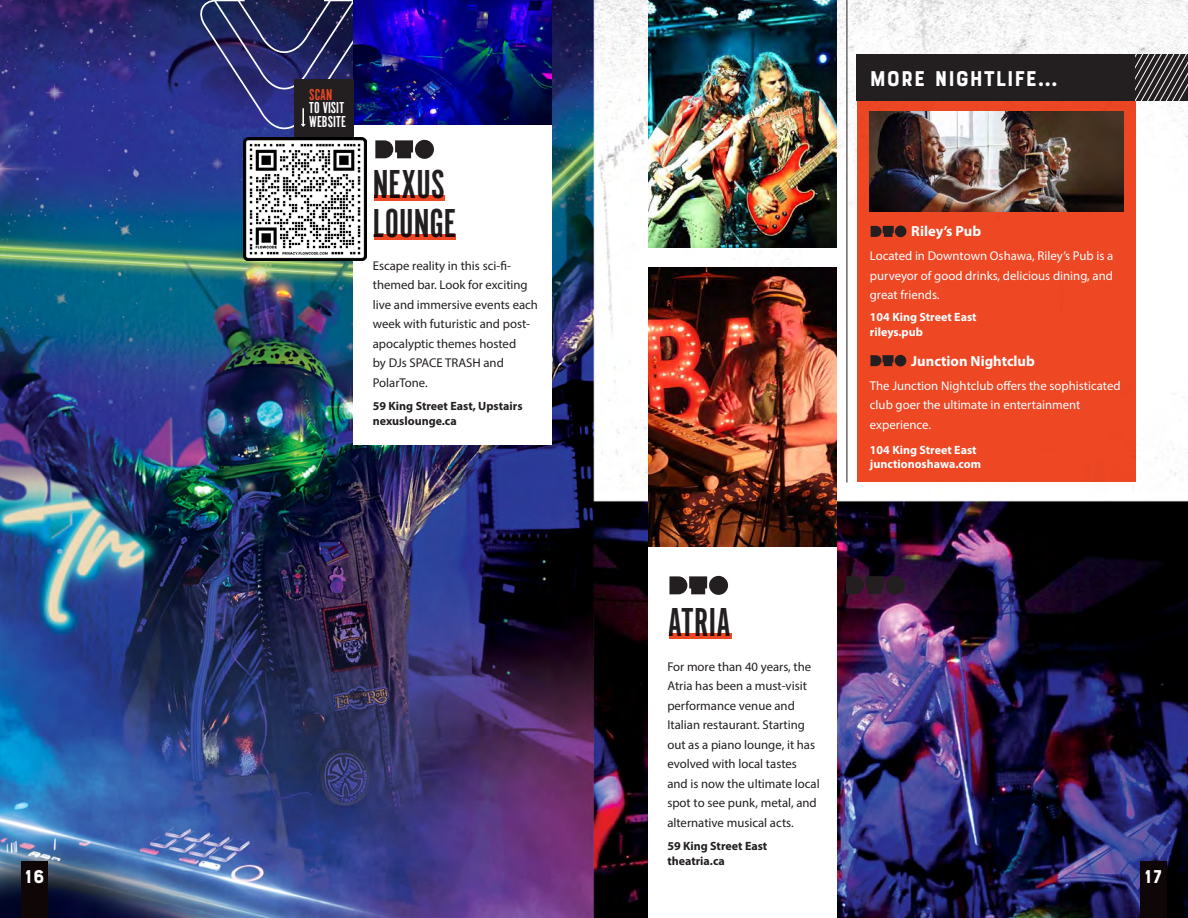
<style>
.page{position:relative;width:1188px;height:918px;background:#fff}
.page>*{position:absolute;margin:0;border:0;box-sizing:border-box;transform-origin:0 0}
.t1{font:42px "Alternate Got No 1 D";color:#231f20}
.t2{font:22.5px "Bourton Base";letter-spacing:.01em;color:#fff}
.t3{font:19.5px "Bourton Base";color:#fff}
.t4{font:16.5px "Alternate Got No 1 D";letter-spacing:.005em;color:#fff}
.t5{font:16.5px "Alternate Got No 1 D";color:#ed4724}
.t6{font:700 14.7px "Myriad Pro";color:#fff}
.t7{font:12.75px/19.5px "Myriad Pro";color:#231f20}
.t8{font:12.75px/19.5px "Myriad Pro";color:#fff;text-align:justify}
.t9{font:700 12px/14.4px "Myriad Pro";color:#231f20}
.t10{font:700 12px "Myriad Pro";color:#fff}
</style>
<div class="page">
<img style="left:0;top:0;width:1188px;height:918px">
<div style="left:21px;top:862px;width:27px;height:56px;background:#0e0607"></div>
<div style="left:1140px;top:862px;width:27px;height:56px;background:#0e0607"></div>
<div style="left:353px;top:0;width:199px;height:445px;background:#fff"></div>
<img style="left:371px;top:0;width:181px;height:125px">
<div style="left:374px;top:195px;width:70px;height:6px;background:#ed4724"></div>
<div style="left:374px;top:234px;width:81px;height:6px;background:#ed4724"></div>
<div style="left:648px;top:546px;width:189px;height:372px;background:#fff"></div>
<div style="left:669px;top:633px;width:62px;height:6px;background:#ed4724"></div>
<img style="left:648px;top:0;width:189px;height:247px">
<img style="left:649px;top:268px;width:188px;height:278px">
<div style="left:294px;top:79px;width:60px;height:59px;background:#231f20"></div>
<svg style="left:200px;top:0;width:171px;height:129px"></svg>
<img style="left:244px;top:138px;width:123px;height:122px">
<svg style="left:375px;top:140px;width:38px;height:18px"></svg>
<div style="left:415px;top:140px;width:19px;height:19px;background:#231f20;border-radius:50%"></div>
<svg style="left:669px;top:576px;width:38px;height:18px"></svg>
<div style="left:709px;top:576px;width:19px;height:19px;background:#231f20;border-radius:50%"></div>
<div style="left:857px;top:54px;width:278px;height:428px;background:#ed4724"></div>
<div style="left:857px;top:54px;width:331px;height:47px;background:#231f20"></div>
<svg style="left:1135px;top:54px;width:53px;height:47px"></svg>
<svg style="left:846px;top:576px;width:38px;height:18px"></svg>
<div style="left:886px;top:576px;width:19px;height:19px;background:#231f20;border-radius:50%"></div>
<img style="left:869px;top:111px;width:254px;height:101px">
<hr style="left:847px;top:0;width:1px;height:482px;background:#231f20">
<svg style="left:871px;top:226px;width:23px;height:11px"></svg>
<div style="left:895px;top:226px;width:11px;height:11px;background:#231f20;border-radius:50%"></div>
<svg style="left:870px;top:355px;width:24px;height:11px"></svg>
<div style="left:895px;top:355px;width:11px;height:11px;background:#231f20;border-radius:50%"></div>
<p class="t5" style="left:309px;top:86px;width:25px">SCAN</p>
<p class="t4" style="left:309px;top:99px;width:36px">TO VISIT</p>
<p class="t4" style="left:309px;top:113px;width:38px">WEBSITE</p>
<p class="t1" style="left:373px;top:162px;width:73px">NEXUS</p>
<p class="t1" style="left:373px;top:201px;width:85px">LOUNGE</p>
<p class="t7" style="left:373px;top:256px;width:167px">Escape reality in this sci-fi&shy;themed bar. Look for exciting live and immersive events each week with futuristic and post&shy;apocalyptic themes hosted<br>by DJs SPACE TRASH and<br>PolarTone.</p>
<p class="t9" style="left:373px;top:399px;width:151px">59 King Street East, Upstairs nexuslounge.ca</p>
<p class="t2" style="left:869px;top:64px;width:190px">MORE NIGHTLIFE...</p>
<p class="t6" style="left:911px;top:222px;width:71px">Riley’s Pub</p>
<p class="t8" style="left:870px;top:246px;width:245px">Located in Downtown Oshawa, Riley’s Pub is a purveyor of good drinks, delicious dining, and great friends.</p>
<p class="t10" style="left:870px;top:309px;width:108px">104 King Street East</p>
<p class="t10" style="left:870px;top:324px;width:55px">rileys.pub</p>
<p class="t6" style="left:911px;top:351px;width:125px">Junction Nightclub</p>
<p class="t8" style="left:870px;top:375px;width:252px;text-align:left">The Junction Nightclub offers the sophisticated club goer the ultimate in entertainment experience.</p>
<p class="t10" style="left:870px;top:442px;width:108px">104 King Street East</p>
<p class="t10" style="left:870px;top:456px;width:113px">junctionoshawa.com</p>
<p class="t1" style="left:667px;top:600px;width:65px">ATRIA</p>
<p class="t7" style="left:667px;top:657px;width:154px">For more than 40 years, the<br>Atria has been a must-visit performance venue and<br>Italian restaurant. Starting out as a piano lounge, it has evolved with local tastes and is now the ultimate local spot to see punk, metal, and alternative musical acts.</p>
<p class="t9" style="left:667px;top:839px;width:102px">59 King Street East</p>
<p class="t9" style="left:667px;top:853px;width:59px">theatria.ca</p>
<p class="t3" style="left:25px;top:865px;width:22px">16</p>
<p class="t3" style="left:1144px;top:865px;width:20px">17</p>
</div>
